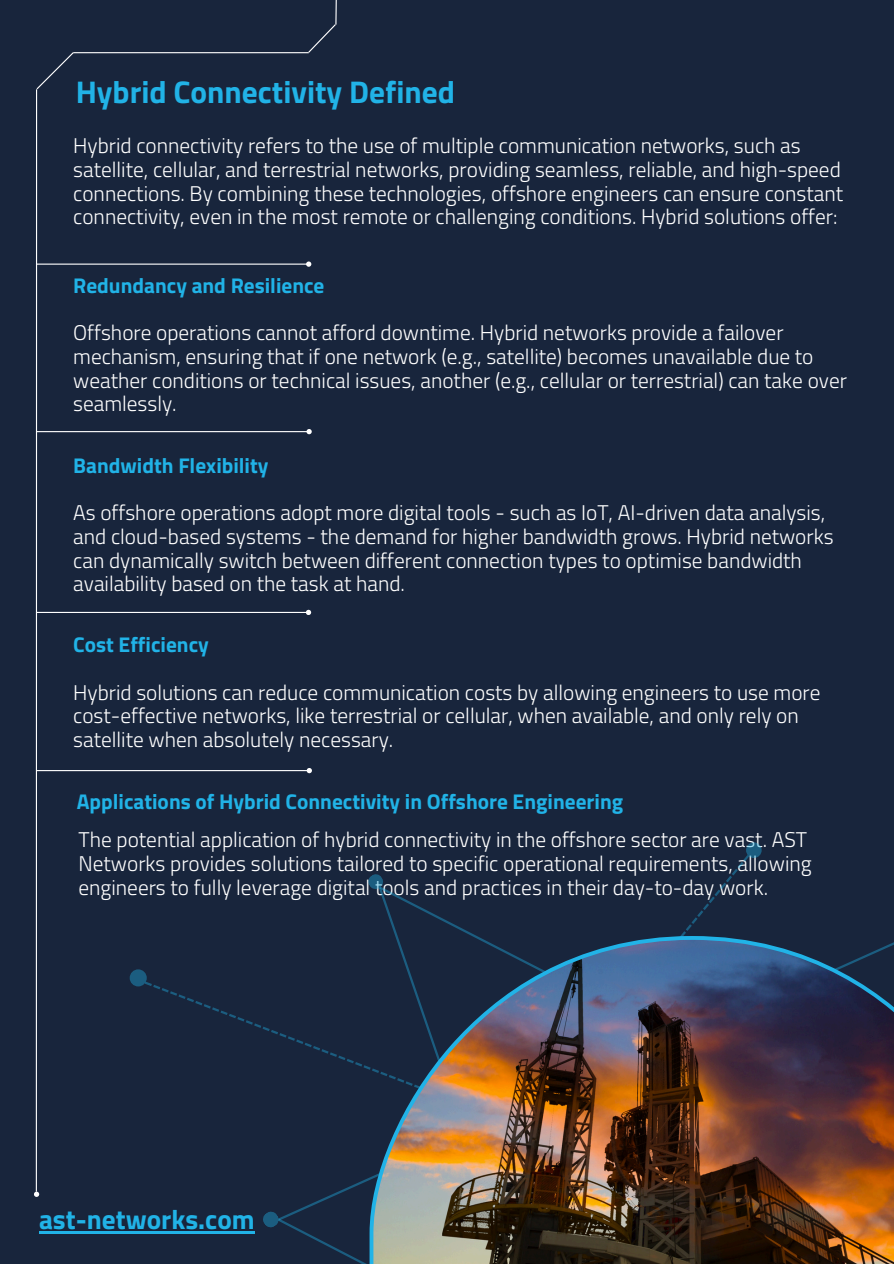
<style>
.page{position:relative;width:894px;height:1264px;background:#fff}
.page>*{position:absolute;margin:0;border:0;box-sizing:border-box;transform-origin:0 0}
.t1{font:700 31.35px "Titillium Web";color:#21b3e7}
.t2{font:700 27.3px "Titillium Web";color:#21b3e7}
.t3{font:300 21.3px/23.7px "Titillium Web";color:#fff}
.t4{font:700 21.3px "Titillium Web";color:#21b3e7}
</style>
<div class="page">
<div style="left:0;top:0;width:893px;height:1263px;background:#18253c"></div>
<hr style="left:36px;top:89px;width:1px;height:1102px;background:#fff">
<svg style="left:36px;top:52px;width:39px;height:38px"></svg>
<hr style="left:73px;top:52px;width:235px;height:1px;background:#fff">
<svg style="left:307px;top:0;width:30px;height:54px"></svg>
<svg style="left:34px;top:1191px;width:5px;height:5px"></svg>
<hr style="left:39px;top:1231px;width:216px;height:2px;background:#21b3e7">
<hr style="left:36px;top:263px;width:272px;height:2px;background:#fff">
<svg style="left:306px;top:261px;width:5px;height:6px"></svg>
<hr style="left:37px;top:431px;width:272px;height:1px;background:#fff">
<svg style="left:306px;top:429px;width:6px;height:5px"></svg>
<hr style="left:36px;top:612px;width:272px;height:1px;background:#fff">
<svg style="left:306px;top:609px;width:5px;height:6px"></svg>
<hr style="left:37px;top:770px;width:272px;height:1px;background:#fff">
<svg style="left:306px;top:768px;width:6px;height:5px"></svg>
<svg style="left:145px;top:982px;width:224px;height:252px"></svg>
<svg style="left:745px;top:842px;width:16px;height:16px"></svg>
<svg style="left:262px;top:1210px;width:107px;height:53px"></svg>
<div style="left:130px;top:969px;width:17px;height:17px;background:#1b5d80;border-radius:50%"></div>
<svg style="left:367px;top:874px;width:80px;height:207px"></svg>
<img style="left:369px;top:936px;width:524px;height:327px">
<h1 class="t1" style="left:76px;top:67px;width:381px">Hybrid Connectivity Defined</h1>
<p class="t3" style="left:73px;top:133px;width:771px">Hybrid connectivity refers to the use of multiple communication networks, such as satellite, cellular, and terrestrial networks, providing seamless, reliable, and high-speed connections. By combining these technologies, offshore engineers can ensure constant connectivity, even in the most remote or challenging conditions. Hybrid solutions offer:</p>
<h3 class="t4" style="left:73px;top:269px;width:253px">Redundancy and Resilience</h3>
<p class="t3" style="left:73px;top:320px;width:775px">Offshore operations cannot afford downtime. Hybrid networks provide a failover mechanism, ensuring that if one network (e.g., satellite) becomes unavailable due to weather conditions or technical issues, another (e.g., cellular or terrestrial) can take over seamlessly.</p>
<h3 class="t4" style="left:73px;top:449px;width:197px">Bandwidth Flexibility</h3>
<p class="t3" style="left:73px;top:500px;width:761px">As offshore operations adopt more digital tools - such as IoT, AI-driven data analysis, and cloud-based systems - the demand for higher bandwidth grows. Hybrid networks can dynamically switch between different connection types to optimise bandwidth availability based on the task at hand.</p>
<h3 class="t4" style="left:73px;top:628px;width:137px">Cost Efficiency</h3>
<p class="t3" style="left:73px;top:680px;width:748px">Hybrid solutions can reduce communication costs by allowing engineers to use more cost-effective networks, like terrestrial or cellular, when available, and only rely on satellite when absolutely necessary.</p>
<p class="t4" style="left:77px;top:785px;width:547px">Applications of Hybrid Connectivity in Offshore Engineering</p>
<p class="t3" style="left:78px;top:827px;width:734px">The potential application of hybrid connectivity in the offshore sector are vast. AST<br>Networks provides solutions tailored to specific operational requirements, allowing engineers to fully leverage digital tools and practices in their day-to-day work.</p>
<h3 class="t2" style="left:39px;top:1198px;width:217px">ast-networks.com</h3>
</div>
